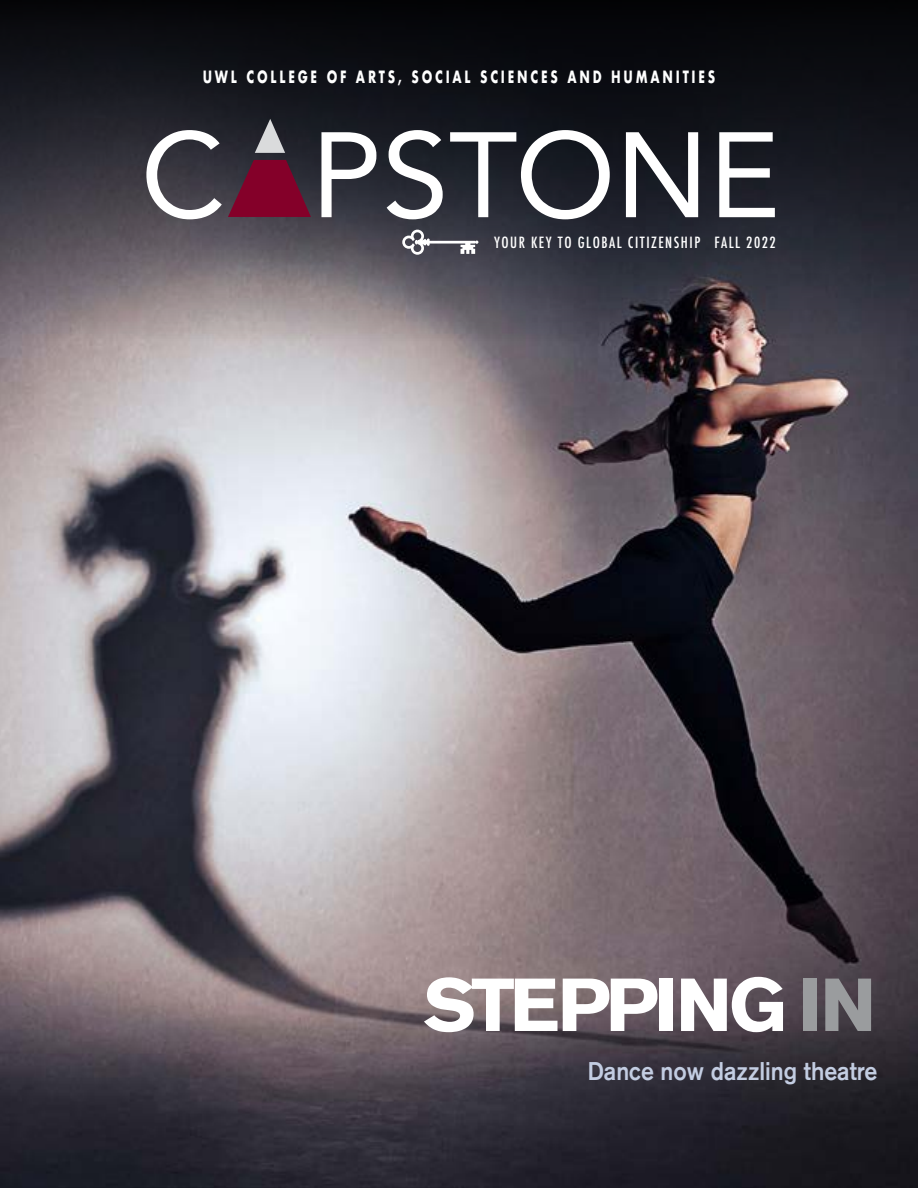
<style>
.page{position:relative;width:918px;height:1188px;background:#fff}
.page>*{position:absolute;margin:0;border:0;box-sizing:border-box;transform-origin:0 0}
.t1{font:120px "Avenir";color:#fff}
.t2{font:700 74.25px "Akzidenz Grotesk Std";letter-spacing:-.055em;color:#fff;scale:1.04 1}
.t3{font:500 25.5px "Akzidenz Grotesk Std";color:#c3cde2;scale:.9 1}
.t4{font:700 16.5px "Futura";letter-spacing:.24em;color:#fff;scale:.7 1}
.t5{font:500 condensed 15px "Futura";letter-spacing:.1em;color:#fff}
.s1{color:#9a9c9e}
</style>
<div class="page">
<img style="left:0;top:410px;width:918px;height:778px">
<svg style="left:0;top:0;width:918px;height:410px;background:#3f3c43"></svg>
<svg style="left:228px;top:160px;width:83px;height:57px;background:#6a0f2e"></svg>
<svg style="left:255px;top:119px;width:30px;height:34px"></svg>
<svg style="left:402px;top:230px;width:76px;height:25px"></svg>
<p class="t4" style="left:203px;top:65px;width:734px">UWL COLLEGE OF ARTS, SOCIAL SCIENCES AND HUMANITIES</p>
<h1 class="t1" style="left:141px;top:79px;width:641px">C PSTONE</h1>
<p class="t5" style="left:494px;top:233px;width:283px">YOUR KEY TO GLOBAL CITIZENSHIP FALL 2022</p>
<h2 class="t2" style="left:423px;top:962px;width:437px">STEPPING <span class="s1">IN</span></h2>
<h3 class="t3" style="left:588px;top:1056px;width:324px">Dance now dazzling theatre</h3>
</div>
